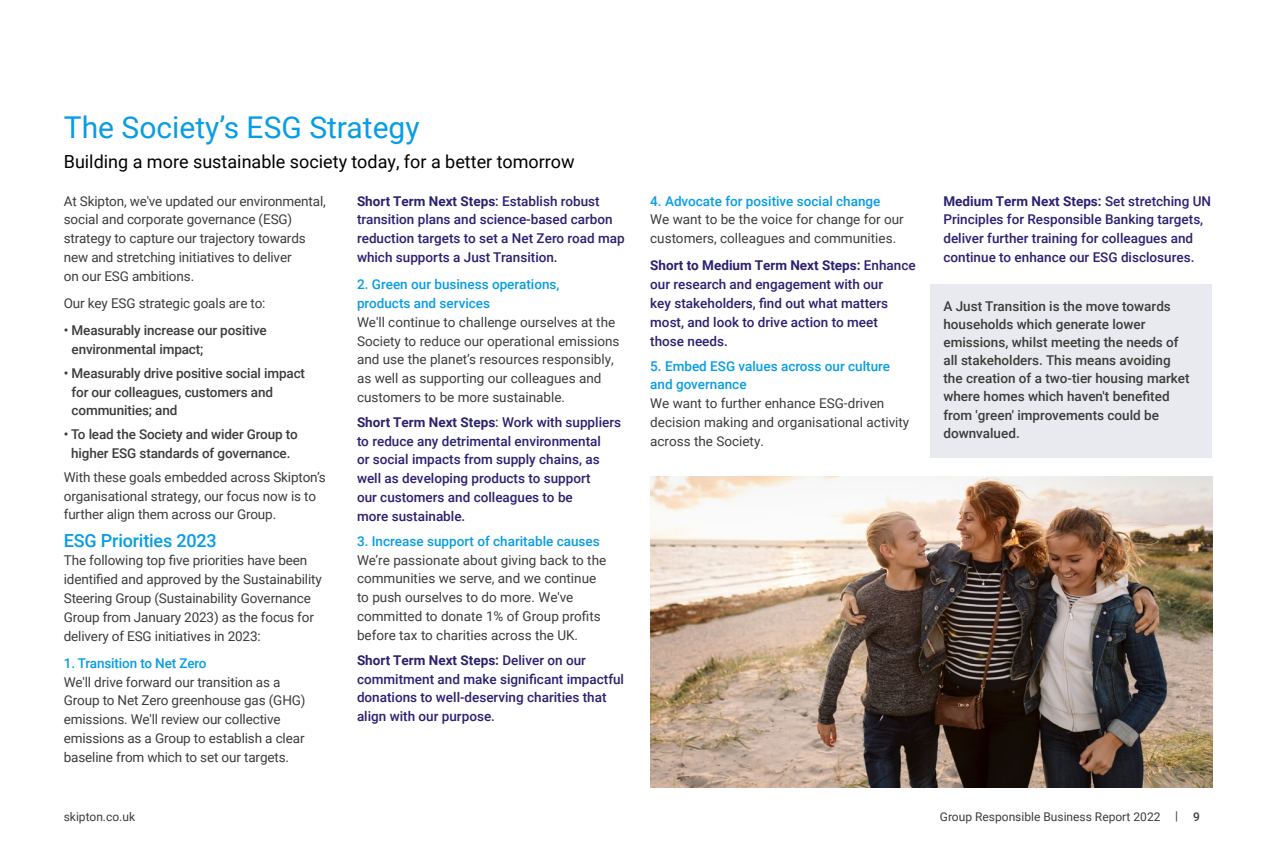
<style>
.page{position:relative;width:1276px;height:851px;background:#fff}
.page>*{position:absolute;margin:0;border:0;box-sizing:border-box;transform-origin:0 0}
.t1{font:30px "Roboto";color:#069de5}
.t2{font:18px "Roboto";color:#000}
.t3{font:500 18px "Roboto";letter-spacing:-.01em;color:#069de5}
.t4{font:13.5px/18.8px "Roboto";letter-spacing:-.01em;color:#3c3c3b}
.t5{font:500 13.5px/18.8px "Roboto";color:#2b2171}
.t6{font:500 13.5px/18.1px "Roboto";color:#3c3c3b}
.t7{font:500 13.5px/18.8px "Roboto";color:#069de5}
.t8{font:12px "Roboto";color:#3c3c3b}
.s1{font-weight:700}
.s2{color:#3c3c3b}
.s3{font-weight:500}
</style>
<div class="page">
<div style="left:930px;top:284px;width:282px;height:173px;background:#e9eaef"></div>
<img style="left:651px;top:476px;width:561px;height:311px">
<h1 class="t1" style="left:64px;top:106px;width:357px">The Society’s ESG Strategy</h1>
<h2 class="t2" style="left:64px;top:149px;width:512px">Building a more sustainable society today, for a better tomorrow</h2>
<p class="t4" style="left:64px;top:191px;width:264px">At Skipton, we've updated our environmental, social and corporate governance (ESG) strategy to capture our trajectory towards new and stretching initiatives to deliver<br>on our ESG ambitions.</p>
<p class="t4" style="left:64px;top:293px;width:203px">Our key ESG strategic goals are to:</p>
<p class="t6" style="left:72px;top:320px;width:197px;line-height:18.8px;text-indent:-8px">• Measurably increase our positive environmental impact;</p>
<p class="t6" style="left:72px;top:363px;width:235px;line-height:18.8px;text-indent:-8px">• Measurably drive positive social impact for our colleagues, customers and communities; and</p>
<p class="t6" style="left:64px;top:424px;width:235px;line-height:18.8px;text-align:center">• To lead the Society and wider Group to higher ESG standards of governance.</p>
<p class="t4" style="left:64px;top:467px;width:263px">With these goals embedded across Skipton’s organisational strategy, our focus now is to further align them across our Group.</p>
<h2 class="t3" style="left:64px;top:527px;width:155px">ESG Priorities 2023</h2>
<p class="t4" style="left:64px;top:550px;width:260px">The following top five priorities have been identified and approved by the Sustainability Steering Group (Sustainability Governance Group from January 2023) as the focus for delivery of ESG initiatives in 2023:</p>
<p class="t7" style="left:64px;top:653px;width:144px">1. Transition to Net Zero</p>
<p class="t4" style="left:64px;top:671px;width:243px">We'll drive forward our transition as a Group to Net Zero greenhouse gas (GHG) emissions. We'll review our collective emissions as a Group to establish a clear baseline from which to set our targets.</p>
<p class="t5" style="left:357px;top:191px;width:269px"><span class="s1">Short Term Next Steps</span>: Establish robust transition plans and science-based carbon reduction targets to set a Net Zero road map which supports a Just Transition.</p>
<p class="t7" style="left:357px;top:274px;width:204px">2. Green our business operations, products and services</p>
<p class="t4" style="left:357px;top:312px;width:264px">We'll continue to challenge ourselves at the Society to reduce our operational emissions and use the planet’s resources responsibly, as well as supporting our colleagues and customers to be more sustainable.</p>
<p class="t5" style="left:357px;top:412px;width:266px"><span class="s1">Short Term Next Steps</span><span class="s2">:</span> Work with suppliers to reduce any detrimental environmental<br>or social impacts from supply chains, as well as developing products to support<br>our customers and colleagues to be<br>more sustainable.</p>
<p class="t7" style="left:357px;top:531px;width:244px">3. Increase support of charitable causes</p>
<p class="t4" style="left:357px;top:550px;width:251px">We’re passionate about giving back to the communities we serve, and we continue to push ourselves to do more. We've committed to donate 1% of Group profits before tax to charities across the UK.</p>
<p class="t5" style="left:357px;top:650px;width:268px"><span class="s1">Short Term Next Steps:</span> Deliver on our commitment and make significant impactful donations to well-deserving charities that align with our purpose.</p>
<p class="t7" style="left:650px;top:191px;width:232px">4. Advocate for positive social change</p>
<p class="t4" style="left:650px;top:210px;width:255px">We want to be the voice for change for our customers, colleagues and communities.</p>
<p class="t5" style="left:650px;top:256px;width:267px"><span class="s1">Short to Medium Term Next Steps:</span> Enhance our research and engagement with our<br>key stakeholders, find out what matters most, and look to drive action to meet<br>those needs.</p>
<p class="t7" style="left:650px;top:356px;width:241px">5. Embed ESG values across our culture and governance</p>
<p class="t4" style="left:650px;top:393px;width:261px">We want to further enhance ESG-driven decision making and organisational activity across the Society.</p>
<p class="t5" style="left:943px;top:191px;width:269px"><span class="s1">Medium Term Next Steps:</span> Set stretching UN Principles for Responsible Banking targets, deliver further training for colleagues and continue to enhance our ESG disclosures.</p>
<p class="t6" style="left:943px;top:296px;width:248px">A Just Transition is the move towards households which generate lower emissions, whilst meeting the needs of all stakeholders. This means avoiding the creation of a two-tier housing market where homes which haven't benefited from 'green' improvements could be downvalued.</p>
<p class="t8" style="left:64px;top:808px;width:73px">skipton.co.uk</p>
<p class="t8" style="left:940px;top:808px;width:261px">Group Responsible Business Report 2022 | <span class="s3">9</span></p>
</div>
